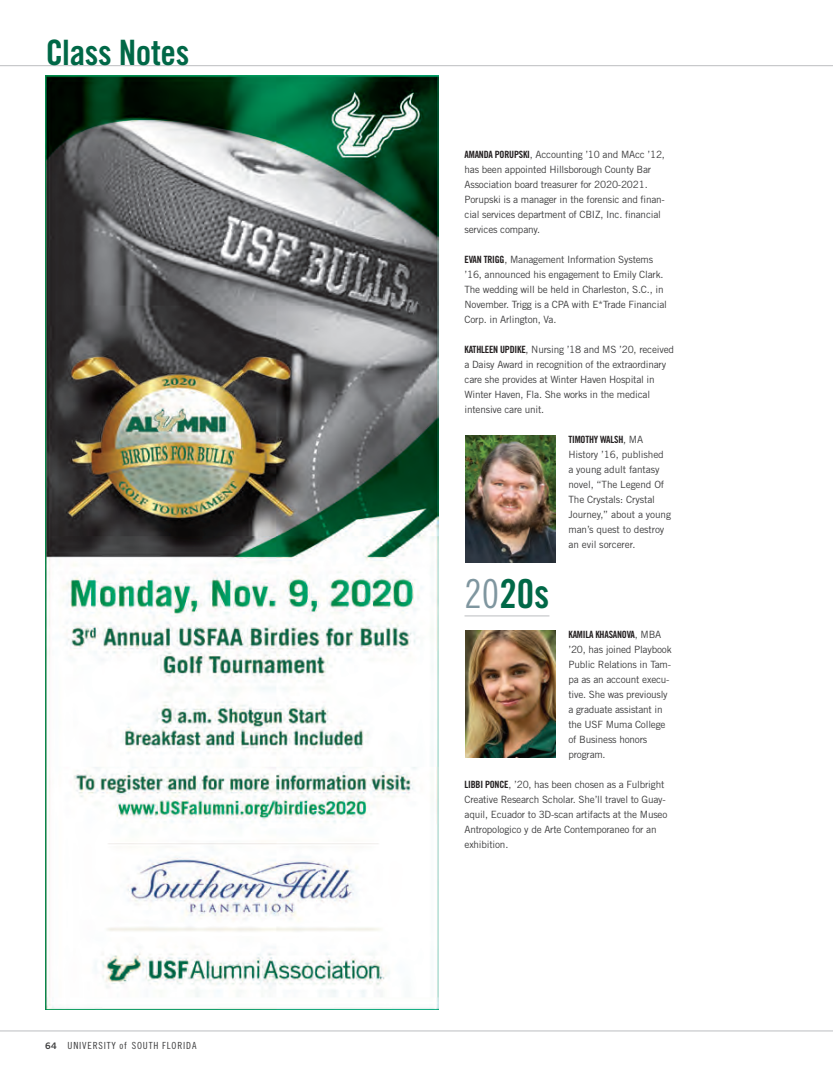
<style>
.page{position:relative;width:833px;height:1080px;background:#fff}
.page>*{position:absolute;margin:0;border:0;box-sizing:border-box;transform-origin:0 0}
.t1{font:40px "Trade Gothic LT Std Bd Cn 20";color:#006847}
.t2{font:35px "Trade Gothic LT Std Bd Cn 20";letter-spacing:-.01em;color:#006847}
.CLASS_NOTES_Body_Tex{font:10px/15px "Trade Gothic LT Std";letter-spacing:-.02em;color:#3e3e3f}
.t3{font:9.75px "Trade Gothic LT Std Cn 18";letter-spacing:.08em;color:#3e3e3f}
.s1{font-family:"Trade Gothic LT Std Bd 2";font-size:9px}
.s2{font-family:"Trade Gothic LT Std Bd Cn 20";color:#231f20}
.s3{font-family:"Trade Gothic LT Std Cn 18";color:#7f969f}
</style>
<div class="page">
<hr style="left:0;top:1031px;width:832px;height:1px;background:#bcbdc0">
<hr style="left:464px;top:616px;width:85px;height:1px;background:#bcbdc0">
<hr style="left:0;top:65px;width:832px;height:1px;background:#bcbdc0">
<img style="left:46px;top:75px;width:392px;height:934px">
<img style="left:466px;top:435px;width:90px;height:127px">
<img style="left:466px;top:631px;width:90px;height:126px">
<p class="t2" style="left:46px;top:31px;width:145px">Class Notes</p>
<p class="t3" style="left:45px;top:1040px;width:153px"><span class="s1">64</span> UNIVERSITY of SOUTH FLORIDA</p>
<p class="CLASS_NOTES_Body_Tex" style="left:464px;top:147px;width:202px"><span class="s2">AMANDA PORUPSKI</span>, Accounting ’10 and MAcc ’12, has been appointed Hillsborough County Bar Association board treasurer for 2020-2021.<br>Porupski is a manager in the forensic and finan&shy;cial services department of CBIZ, Inc. financial services company.</p>
<p class="CLASS_NOTES_Body_Tex" style="left:464px;top:252px;width:204px"><span class="s2">EVAN TRIGG</span>, Management Information Systems ’16, announced his engagement to Emily Clark.<br>The wedding will be held in Charleston, S.C., in November. Trigg is a CPA with E*Trade Financial Corp. in Arlington, Va.</p>
<p class="CLASS_NOTES_Body_Tex" style="left:464px;top:342px;width:211px"><span class="s2">KATHLEEN UPDIKE</span>, Nursing ’18 and MS ’20, received a Daisy Award in recognition of the extraordinary care she provides at Winter Haven Hospital in Winter Haven, Fla. She works in the medical intensive care unit.</p>
<p class="CLASS_NOTES_Body_Tex" style="left:568px;top:432px;width:104px"><span class="s2">TIMOTHY WALSH</span>, MA<br>History ’16, published a young adult fantasy novel, “The Legend Of<br>The Crystals: Crystal<br>Journey,” about a young man’s quest to destroy an evil sorcerer.</p>
<p class="t1" style="left:464px;top:570px;width:86px"><span class="s3">20</span>20s</p>
<p class="CLASS_NOTES_Body_Tex" style="left:568px;top:627px;width:105px"><span class="s2">KAMILA KHASANOVA</span>, MBA ’20, has joined Playbook<br>Public Relations in Tam&shy;pa as an account execu&shy;tive. She was previously a graduate assistant in the USF Muma College of Business honors program.</p>
<p class="CLASS_NOTES_Body_Tex" style="left:464px;top:777px;width:204px"><span class="s2">LIBBI PONCE</span>, ’20, has been chosen as a Fulbright Creative Research Scholar. She’ll travel to Guay&shy;aquil, Ecuador to 3D-scan artifacts at the Museo Antropologico y de Arte Contemporaneo for an exhibition.</p>
</div>
